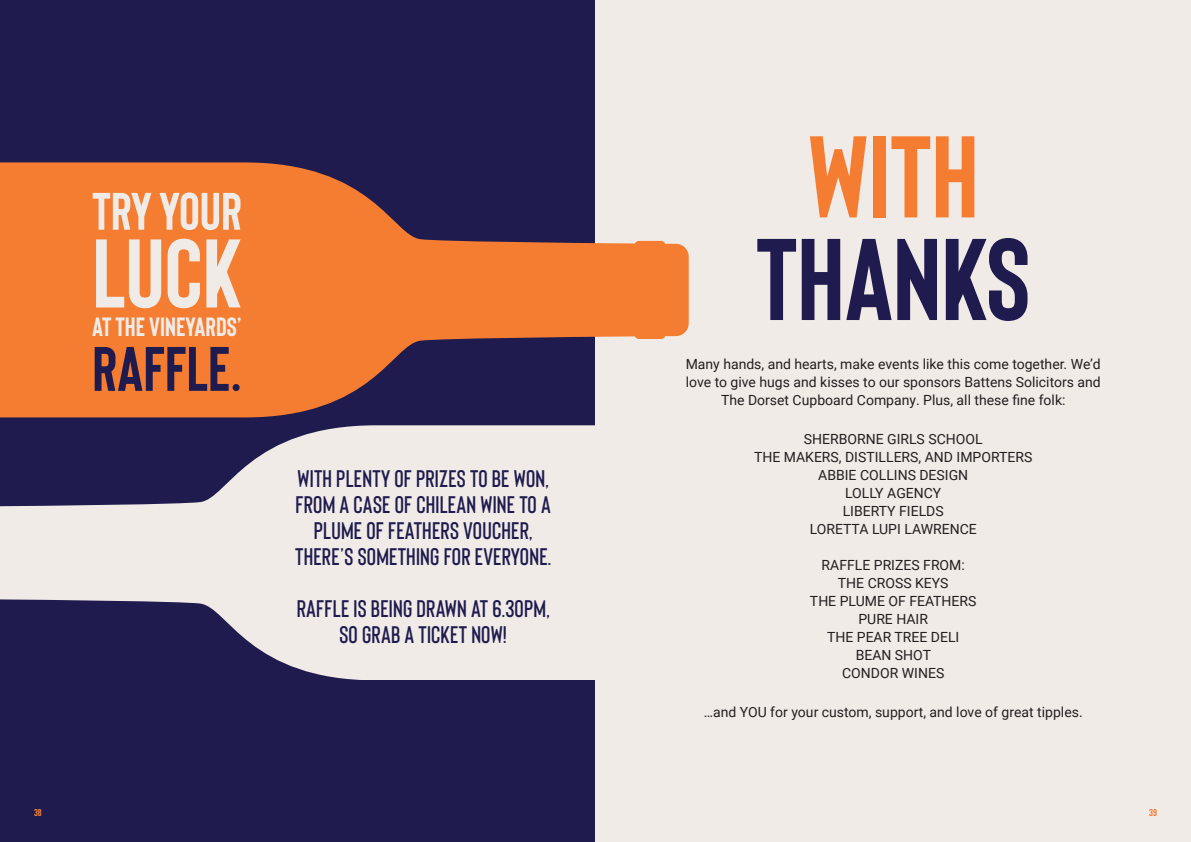
<style>
.page{position:relative;width:1191px;height:842px;background:#fff}
.page>*{position:absolute;margin:0;border:0;box-sizing:border-box;transform-origin:0 0}
.t1{font:700 115.9px "Bison";color:#1f1b4e}
.t2{font:700 115.9px "Bison";color:#f47d32}
.t3{font:700 97.2px "Bison";color:#f1ebe7}
.t4{font:700 62.7px "Bison";color:#1f1b4e}
.t5{font:700 52.6px "Bison";color:#f1ebe7}
.t6{font:700 26.4px "Bison";color:#f1ebe7}
.t7{font:600 24px/26px "Bison";letter-spacing:.01em;color:#1f1b4e;text-align:center}
.t8{font:14px/18px "Roboto";color:#231f20;text-align:center}
.t9{font:700 10px "Bison";color:#f47d32}
</style>
<div class="page">
<div style="left:0;top:0;width:595px;height:842px;background:#1f1b4e"></div>
<div style="left:595px;top:0;width:596px;height:842px;background:#f1ebe7"></div>
<svg style="left:0;top:162px;width:688px;height:256px;fill:#f47d32"></svg>
<svg style="left:0;top:425px;width:595px;height:255px;fill:#f1ebe7"></svg>
<p class="t5" style="left:92px;top:178px;width:151px">TRY YOUR</p>
<p class="t3" style="left:92px;top:212px;width:151px">LUCK</p>
<p class="t6" style="left:92px;top:311px;width:151px">AT THE VINEYARDS’</p>
<p class="t4" style="left:92px;top:329px;width:151px">RAFFLE.</p>
<p class="t7" style="left:295px;top:464px;width:258px">WITH PLENTY OF PRIZES TO BE WON,<br>FROM A CASE OF CHILEAN WINE TO A<br>PLUME OF FEATHERS VOUCHER,<br>THERE’S SOMETHING FOR EVERYONE.</p>
<p class="t7" style="left:297px;top:594px;width:254px">RAFFLE IS BEING DRAWN AT 6.30PM,<br>SO GRAB A TICKET NOW!</p>
<p class="t2" style="left:808px;top:104px;width:172px">WITH</p>
<p class="t1" style="left:756px;top:207px;width:276px">THANKS</p>
<p class="t8" style="left:685px;top:354px;width:416px">Many hands, and hearts, make events like this come together. We’d love to give hugs and kisses to our sponsors Battens Solicitors and<br>The Dorset Cupboard Company. Plus, all these fine folk:</p>
<p class="t8" style="left:804px;top:430px;width:180px">SHERBORNE GIRLS SCHOOL</p>
<p class="t8" style="left:754px;top:448px;width:280px">THE MAKERS, DISTILLERS, AND IMPORTERS</p>
<p class="t8" style="left:818px;top:466px;width:151px">ABBIE COLLINS DESIGN</p>
<p class="t8" style="left:845px;top:484px;width:98px">LOLLY AGENCY</p>
<p class="t8" style="left:842px;top:502px;width:102px">LIBERTY FIELDS</p>
<p class="t8" style="left:809px;top:520px;width:169px">LORETTA LUPI LAWRENCE</p>
<p class="t8" style="left:821px;top:556px;width:145px">RAFFLE PRIZES FROM:</p>
<p class="t8" style="left:838px;top:574px;width:112px">THE CROSS KEYS</p>
<p class="t8" style="left:810px;top:592px;width:168px">THE PLUME OF FEATHERS</p>
<p class="t8" style="left:858px;top:610px;width:71px">PURE HAIR</p>
<p class="t8" style="left:827px;top:628px;width:134px">THE PEAR TREE DELI</p>
<p class="t8" style="left:855px;top:646px;width:77px">BEAN SHOT</p>
<p class="t8" style="left:842px;top:664px;width:104px">CONDOR WINES</p>
<p class="t8" style="left:704px;top:703px;width:380px">…and YOU for your custom, support, and love of great tipples.</p>
<p class="t9" style="left:34px;top:806px;width:9px">38</p>
<p class="t9" style="left:1149px;top:806px;width:9px">39</p>
</div>
